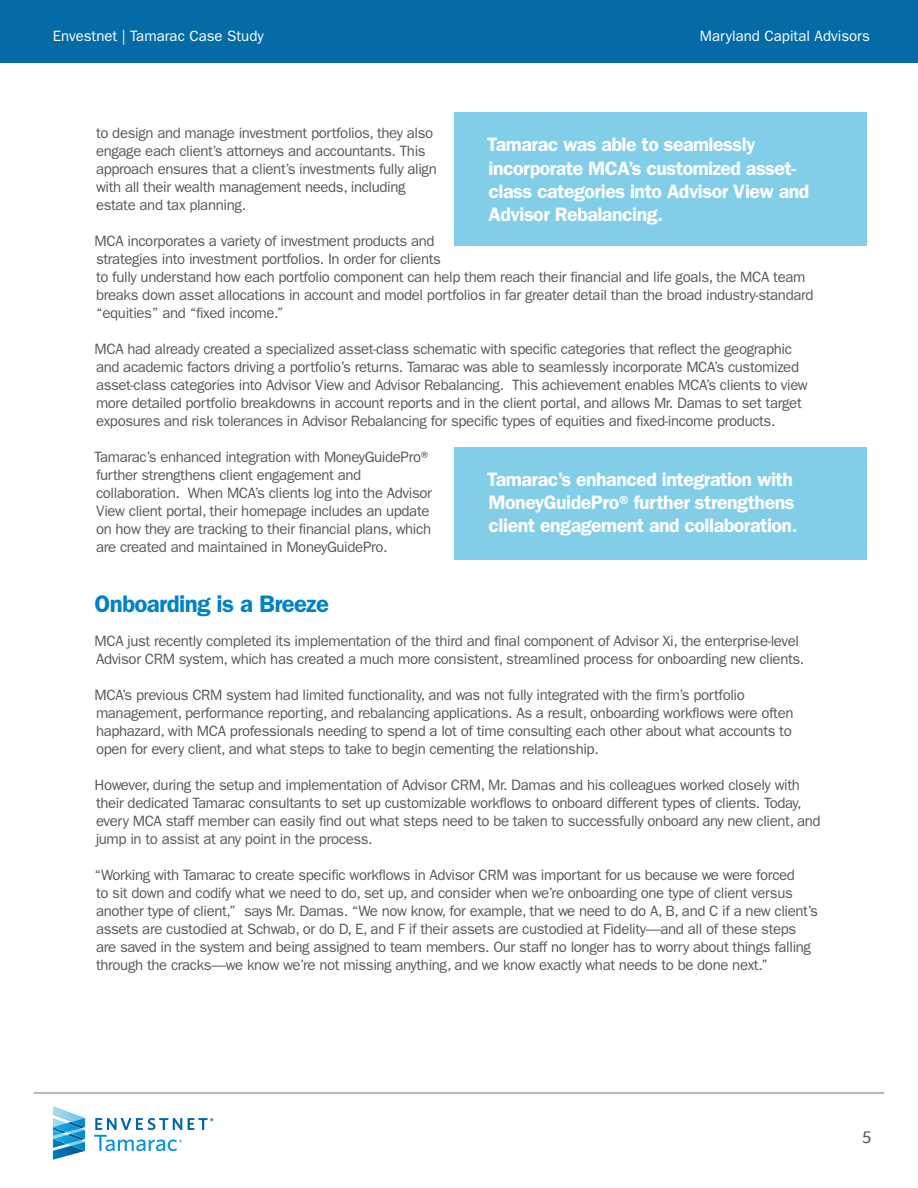
<style>
.page{position:relative;width:918px;height:1188px;background:#fff}
.page>*{position:absolute;margin:0;border:0;box-sizing:border-box;transform-origin:0 0}
.Paragraph_Style_1{font:600 24px "Franklin Gothic";letter-spacing:-.025em;color:#0082c8}
.Paragraph_Style_1-2{font:600 19.5px/23.4px "Franklin Gothic";letter-spacing:-.025em;color:#fff}
.t1{font:18px "Slate W01";color:#4f5759}
.Paragraph_Style_1-3{font:15px/18px "Franklin Gothic";letter-spacing:-.025em;color:#58595b}
.t2{font:15px "Franklin Gothic";color:#fff}
</style>
<div class="page">
<svg style="left:53px;top:1106px;width:32px;height:54px"></svg>
<svg style="left:188px;top:1118px;width:25px;height:12px"></svg>
<svg style="left:94px;top:1118px;width:88px;height:33px"></svg>
<div style="left:0;top:0;width:918px;height:63px;background:#056ba6"></div>
<hr style="left:34px;top:1092px;width:850px;height:2px;background:#b8b9bc">
<div style="left:455px;top:113px;width:412px;height:133px;background:#82cee8"></div>
<div style="left:455px;top:447px;width:412px;height:112px;background:#82cee8"></div>
<p class="t2" style="left:53px;top:27px;width:212px">Envestnet | Tamarac Case Study</p>
<p class="t2" style="left:700px;top:27px;width:172px">Maryland Capital Advisors</p>
<p class="Paragraph_Style_1-3" style="left:96px;top:124px;width:342px">to design and manage investment portfolios, they also engage each client’s attorneys and accountants. This approach ensures that a client’s investments fully align with all their wealth management needs, including estate and tax planning.</p>
<p class="Paragraph_Style_1-3" style="left:94px;top:232px;width:721px">MCA incorporates a variety of investment products and<br>strategies into investment portfolios. In order for clients<br>to fully understand how each portfolio component can help them reach their financial and life goals, the MCA team breaks down asset allocations in account and model portfolios in far greater detail than the broad industry-standard “equities” and “fixed income.”</p>
<p class="Paragraph_Style_1-3" style="left:94px;top:340px;width:715px">MCA had already created a specialized asset-class schematic with specific categories that reflect the geographic and academic factors driving a portfolio’s returns. Tamarac was able to seamlessly incorporate MCA’s customized asset-class categories into Advisor View and Advisor Rebalancing. This achievement enables MCA’s clients to view more detailed portfolio breakdowns in account reports and in the client portal, and allows Mr. Damas to set target exposures and risk tolerances in Advisor Rebalancing for specific types of equities and fixed-income products.</p>
<p class="Paragraph_Style_1-3" style="left:94px;top:448px;width:339px">Tamarac’s enhanced integration with MoneyGuidePro® further strengthens client engagement and collaboration. When MCA’s clients log into the Advisor View client portal, their homepage includes an update on how they are tracking to their financial plans, which are created and maintained in MoneyGuidePro.</p>
<p class="Paragraph_Style_1-2" style="left:487px;top:133px;width:324px">Tamarac was able to seamlessly incorporate MCA’s customized asset&shy;class categories into Advisor View and<br>Advisor Rebalancing.</p>
<p class="Paragraph_Style_1-2" style="left:487px;top:467px;width:312px">Tamarac’s enhanced integration with<br>MoneyGuidePro® further strengthens client engagement and collaboration.</p>
<p class="Paragraph_Style_1" style="left:94px;top:590px;width:236px">Onboarding is a Breeze</p>
<p class="Paragraph_Style_1-3" style="left:94px;top:632px;width:711px">MCA just recently completed its implementation of the third and final component of Advisor Xi, the enterprise-level<br>Advisor CRM system, which has created a much more consistent, streamlined process for onboarding new clients.</p>
<p class="Paragraph_Style_1-3" style="left:94px;top:686px;width:701px">MCA’s previous CRM system had limited functionality, and was not fully integrated with the firm’s portfolio management, performance reporting, and rebalancing applications. As a result, onboarding workflows were often haphazard, with MCA professionals needing to spend a lot of time consulting each other about what accounts to open for every client, and what steps to take to begin cementing the relationship.</p>
<p class="Paragraph_Style_1-3" style="left:94px;top:776px;width:728px">However, during the setup and implementation of Advisor CRM, Mr. Damas and his colleagues worked closely with their dedicated Tamarac consultants to set up customizable workflows to onboard different types of clients. Today, every MCA staff member can easily find out what steps need to be taken to successfully onboard any new client, and jump in to assist at any point in the process.</p>
<p class="Paragraph_Style_1-3" style="left:94px;top:866px;width:725px">“Working with Tamarac to create specific workflows in Advisor CRM was important for us because we were forced<br>to sit down and codify what we need to do, set up, and consider when we’re onboarding one type of client versus another type of client,” says Mr. Damas. “We now know, for example, that we need to do A, B, and C if a new client’s assets are custodied at Schwab, or do D, E, and F if their assets are custodied at Fidelity—and all of these steps are saved in the system and being assigned to team members. Our staff no longer has to worry about things falling through the cracks—we know we’re not missing anything, and we know exactly what needs to be done next.”</p>
<p class="t1" style="left:862px;top:1128px;width:11px">5</p>
</div>
